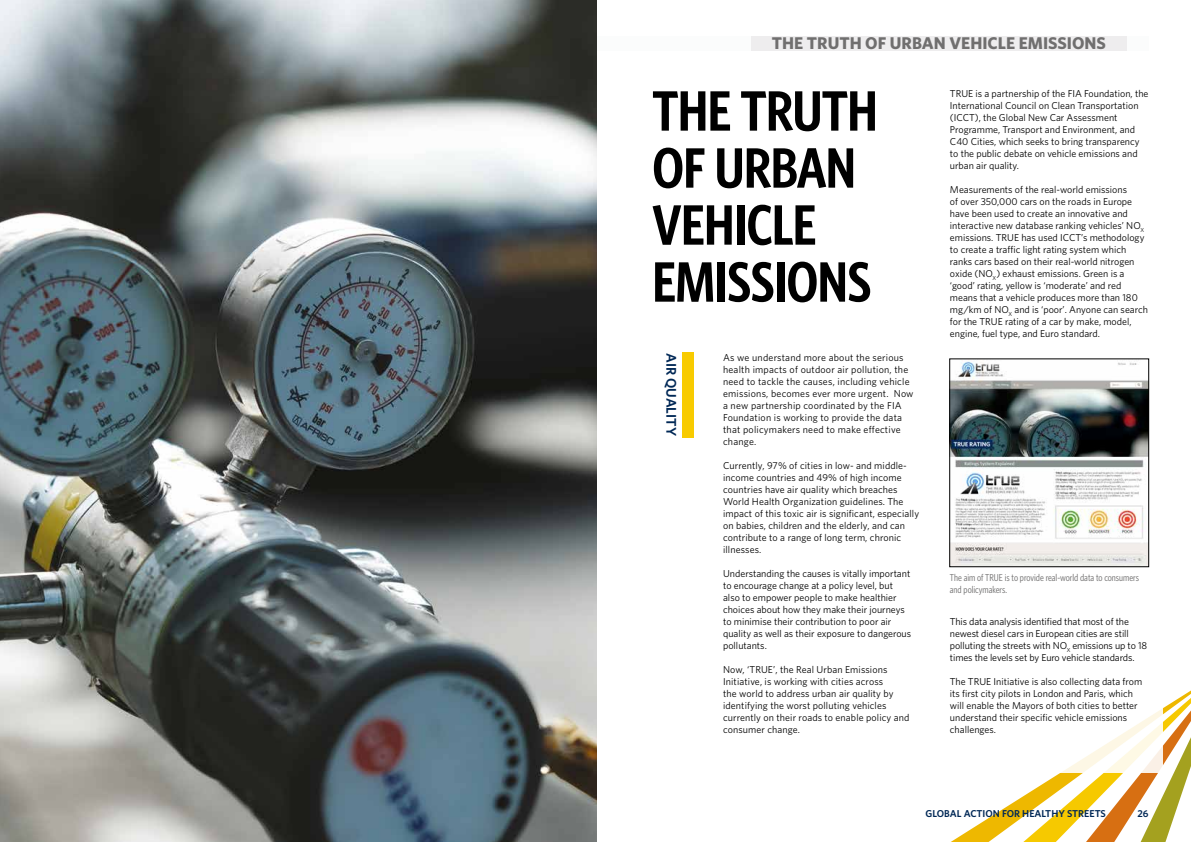
<style>
.page{position:relative;width:1191px;height:842px;background:#fff}
.page>*{position:absolute;margin:0;border:0;box-sizing:border-box;transform-origin:0 0}
.t1{font:600 57px/57px "Whitney Condensed";letter-spacing:-.015em;color:#000}
.t2{font:700 17px "Whitney";color:#706f6f}
.t3{font:600 14px "Whitney";color:#002856}
.t4{font:10px/12px "Whitney";color:#000}
.t5{font:10px/12px "Whitney";letter-spacing:.02em;color:#000}
.t6{font:10px/12px "Whitney Condensed";color:#706f6f}
.t7{font:600 10px "Whitney";color:#002856}
</style>
<div class="page">
<svg style="left:951px;top:690px;width:240px;height:152px"></svg>
<div style="left:43px;top:36px;width:1105px;height:14px;background:#fbfcfc"></div>
<div style="left:751px;top:36px;width:376px;height:14px;background:#eeedee"></div>
<div style="left:652px;top:71px;width:510px;height:701px;background:#fff"></div>
<img style="left:0;top:0;width:597px;height:842px">
<img style="left:949px;top:358px;width:200px;height:209px">
<div style="left:682px;top:353px;width:12px;height:85px;background:#f8cb00"></div>
<h2 class="t2" style="left:771px;top:32px;width:336px">THE TRUTH OF URBAN VEHICLE EMISSIONS</h2>
<h1 class="t1" style="left:652px;top:80px;width:227px">THE TRUTH<br>OF URBAN<br>VEHICLE<br>EMISSIONS</h1>
<h3 class="t3" style="left:680px;top:353px;width:84px;rotate:90deg">AIR QUALITY</h3>
<p class="t5" style="left:723px;top:351px;width:192px">As we understand more about the serious health impacts of outdoor air pollution, the need to tackle the causes, including vehicle emissions, becomes ever more urgent. Now a new partnership coordinated by the FIA Foundation is working to provide the data that policymakers need to make effective change.</p>
<p class="t4" style="left:723px;top:459px;width:198px">Currently, 97% of cities in low- and middle&shy;income countries and 49% of high income countries have air quality which breaches World Health Organization guidelines. The impact of this toxic air is significant, especially on babies, children and the elderly, and can contribute to a range of long term, chronic illnesses.</p>
<p class="t4" style="left:723px;top:567px;width:190px">Understanding the causes is vitally important to encourage change at a policy level, but also to empower people to make healthier choices about how they make their journeys to minimise their contribution to poor air quality as well as their exposure to dangerous pollutants.</p>
<p class="t4" style="left:723px;top:663px;width:188px">Now, ‘TRUE’, the Real Urban Emissions Initiative, is working with cities across<br>the world to address urban air quality by identifying the worst polluting vehicles currently on their roads to enable policy and consumer change.</p>
<p class="t4" style="left:950px;top:87px;width:200px">TRUE is a partnership of the FIA Foundation, the International Council on Clean Transportation (ICCT), the Global New Car Assessment Programme, Transport and Environment, and C40 Cities, which seeks to bring transparency to the public debate on vehicle emissions and urban air quality.</p>
<p class="t4" style="left:950px;top:183px;width:199px">Measurements of the real-world emissions<br>of over 350,000 cars on the roads in Europe have been used to create an innovative and interactive new database ranking vehicles’ NO<sub>X </sub>emissions. TRUE has used ICCT’s methodology to create a traffic light rating system which ranks cars based on their real-world nitrogen oxide (NO<sub>X</sub>) exhaust emissions. Green is a ‘good’ rating, yellow is ‘moderate’ and red means that a vehicle produces more than 180 mg/km of NO<sub>X</sub> and is ‘poor’. Anyone can search for the TRUE rating of a car by make, model, engine, fuel type, and Euro standard.</p>
<p class="t6" style="left:950px;top:571px;width:190px">The aim of TRUE is to provide real-world data to consumers and policymakers.</p>
<p class="t4" style="left:950px;top:615px;width:199px">This data analysis identified that most of the newest diesel cars in European cities are still polluting the streets with NO<sub>X</sub> emissions up to 18 times the levels set by Euro vehicle standards.</p>
<p class="t4" style="left:950px;top:675px;width:194px">The TRUE Initiative is also collecting data from its first city pilots in London and Paris, which will enable the Mayors of both cities to better understand their specific vehicle emissions challenges.</p>
<p class="t7" style="left:925px;top:807px;width:182px">GLOBAL ACTION FOR HEALTHY STREETS</p>
<p class="t7" style="left:1137px;top:807px;width:13px">26</p>
</div>
